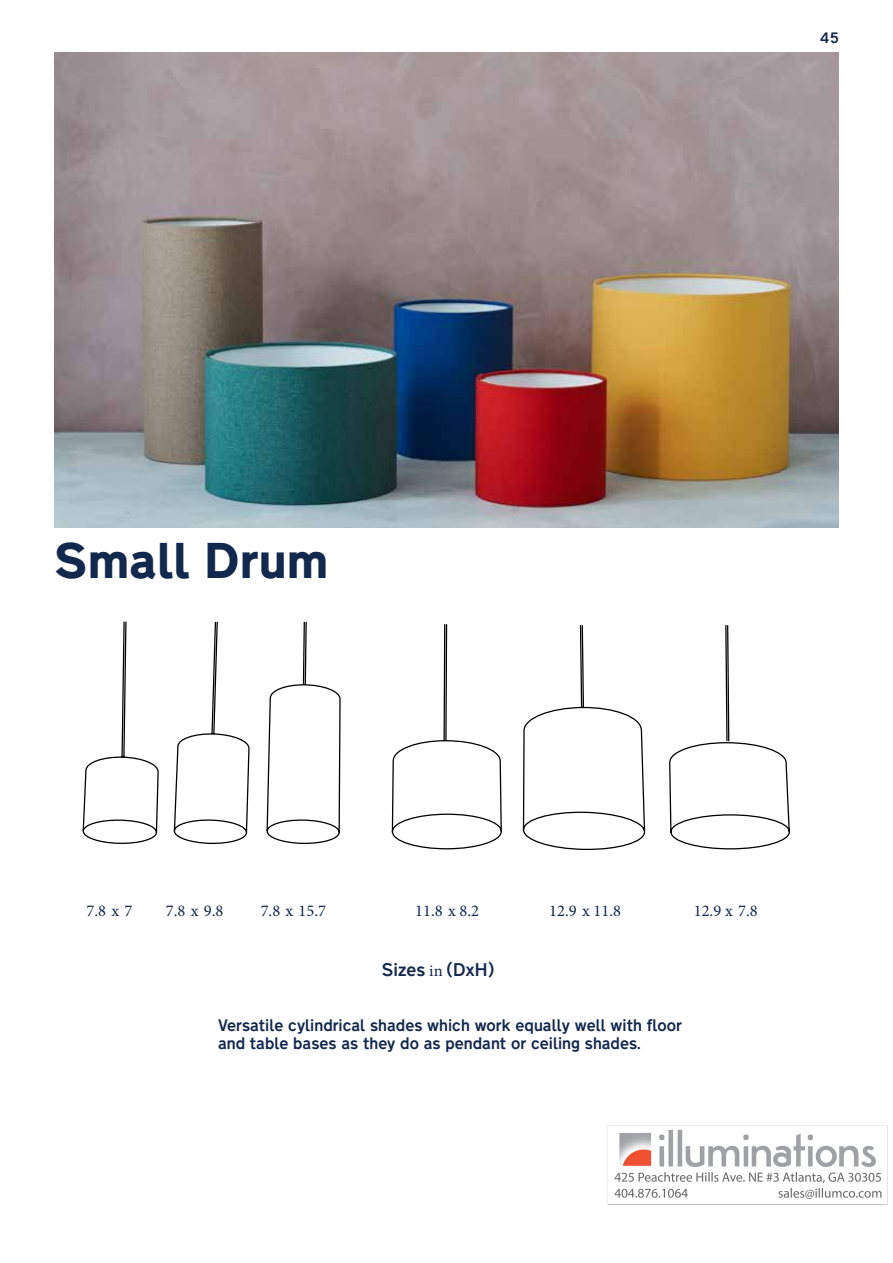
<style>
.page{position:relative;width:893px;height:1263px;background:#fff}
.page>*{position:absolute;margin:0;border:0;box-sizing:border-box;transform-origin:0 0}
.t1{font:800 45px "Transport New";color:#12284c}
.t2{font:16.5px "Minion Pro";color:#12284c}
.t3{font:500 16.5px "Transport New";color:#12284c}
.t4{font:500 15px/18px "Transport New";color:#12284c}
.t5{font:500 13.5px "Transport New";color:#12284c}
.s1{font-family:"Minion Pro";font-weight:400}
</style>
<div class="page">
<img style="left:54px;top:54px;width:834px;height:1151px">
<p class="t5" style="left:820px;top:28px;width:20px">45</p>
<h1 class="t1" style="left:54px;top:525px;width:276px">Small Drum</h1>
<p class="t2" style="left:87px;top:899px;width:47px">7.8 x 7</p>
<p class="t2" style="left:166px;top:899px;width:59px">7.8 x 9.8</p>
<p class="t2" style="left:261px;top:899px;width:67px">7.8 x 15.7</p>
<p class="t2" style="left:415px;top:899px;width:65px">11.8 x 8.2</p>
<p class="t2" style="left:549px;top:899px;width:73px">12.9 x 11.8</p>
<p class="t2" style="left:694px;top:899px;width:65px">12.9 x 7.8</p>
<p class="t3" style="left:382px;top:956px;width:114px">Sizes <span class="s1">in</span> (DxH)</p>
<p class="t4" style="left:218px;top:1016px;width:466px">Versatile cylindrical shades which work equally well with floor and table bases as they do as pendant or ceiling shades.</p>
</div>
